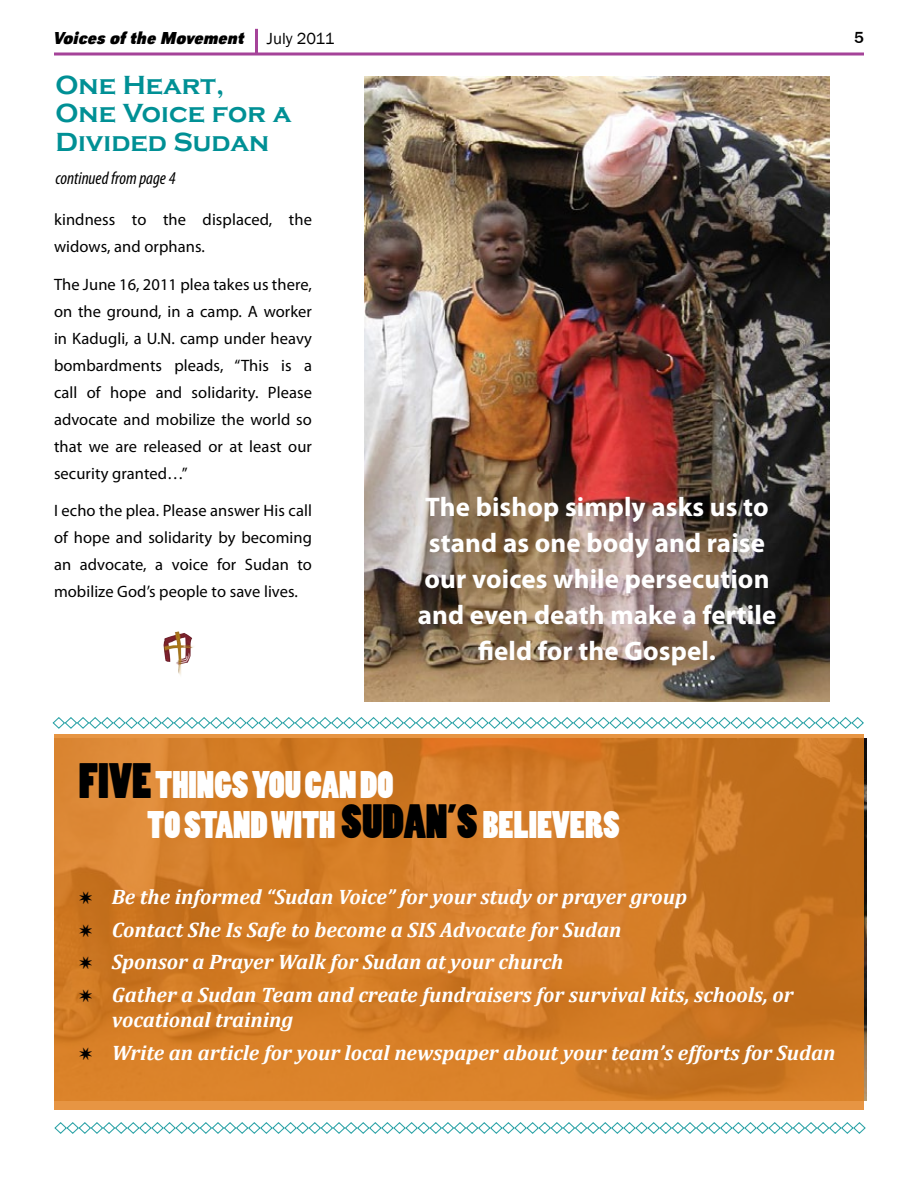
<style>
.page{position:relative;width:918px;height:1188px;background:#fff}
.page>*{position:absolute;margin:0;border:0;box-sizing:border-box;transform-origin:0 0}
.t1{font:36px/40.5px "Poplar Std";color:#fff}
.t2{font:700 27px/36px "Myriad Pro";letter-spacing:.005em;color:#fff;text-align:center}
.t3{font:700 27px/28.5px "Copperplate Gothic";color:#009095}
.t4{font:italic 700 21px/32.7px "Cambria";color:#fff}
.t5{font:18px "URW Grotesk T Bold Extr Narr Obli";color:#000}
.t6{font:italic condensed 18px "Myriad Pro";color:#000}
.t7{font:16.5px/27px "Myriad Pro";letter-spacing:.005em;color:#000;text-align:justify}
.t8{font:500 16.5px "Franklin Gothic";color:#000}
.s1{font-family:"Franklin Gothic";font-size:16.5px}
.s2{font-size:46.5px;color:#000}
.s3{font-size:45px;color:#000}
</style>
<div class="page">
<svg style="left:54px;top:52px;width:810px;height:4px;background:#bb71b2"></svg>
<hr style="left:255px;top:29px;width:3px;height:25px;background:#a54399">
<img style="left:164px;top:631px;width:30px;height:45px">
<img style="left:364px;top:76px;width:466px;height:625px">
<svg style="left:54px;top:735px;width:810px;height:375px;background:#d27b27"></svg>
<svg style="left:52px;top:717px;width:812px;height:12px"></svg>
<svg style="left:54px;top:1122px;width:812px;height:12px"></svg>
<svg style="left:79px;top:891px;width:13px;height:13px"></svg>
<svg style="left:79px;top:924px;width:13px;height:13px"></svg>
<svg style="left:79px;top:957px;width:13px;height:12px"></svg>
<svg style="left:79px;top:989px;width:13px;height:13px"></svg>
<svg style="left:79px;top:1047px;width:13px;height:13px"></svg>
<p class="t5" style="left:54px;top:28px;width:282px">Voices of the Movement <span class="s1">July 2011</span></p>
<p class="t8" style="left:854px;top:28px;width:11px">5</p>
<h2 class="t3" style="left:55px;top:71px;width:237px">One Heart,<br>One Voice for a<br>Divided Sudan</h2>
<p class="t6" style="left:55px;top:167px;width:122px">continued from page 4</p>
<p class="t7" style="left:54px;top:206px;width:260px">kindness to the displaced, the widows, and orphans.</p>
<p class="t7" style="left:54px;top:270px;width:260px">The June 16, 2011 plea takes us there, on the ground, in a camp. A worker in Kadugli, a U.N. camp under heavy bombardments pleads, “This is a call of hope and solidarity. Please advocate and mobilize the world so that we are released or at least our security granted…”</p>
<p class="t7" style="left:54px;top:497px;width:260px">I echo the plea. Please answer His call of hope and solidarity by becoming an advocate, a voice for Sudan to mobilize God’s people to save lives.</p>
<h2 class="t2" style="left:418px;top:488px;width:360px">The bishop simply asks us to stand as one body and raise our voices while persecution and even death make a fertile field for the Gospel.</h2>
<h1 class="t1" style="left:147px;top:766px;width:474px;text-indent:-68px"><span class="s2">FIVE</span> THINGS YOU CAN DO<br>TO STAND WITH <span class="s3">SUDAN’S</span> BELIEVERS</h1>
<p class="t4" style="left:112px;top:880px;width:683px">Be the informed “Sudan Voice” for your study or prayer group<br>Contact She Is Safe to become a SIS Advocate for Sudan<br>Sponsor a Prayer Walk for Sudan at your church<br>Gather a Sudan Team and create fundraisers for survival kits, schools, or</p>
<p class="t4" style="left:112px;top:1003px;width:725px">vocational training<br>Write an article for your local newspaper about your team’s efforts for Sudan</p>
</div>
